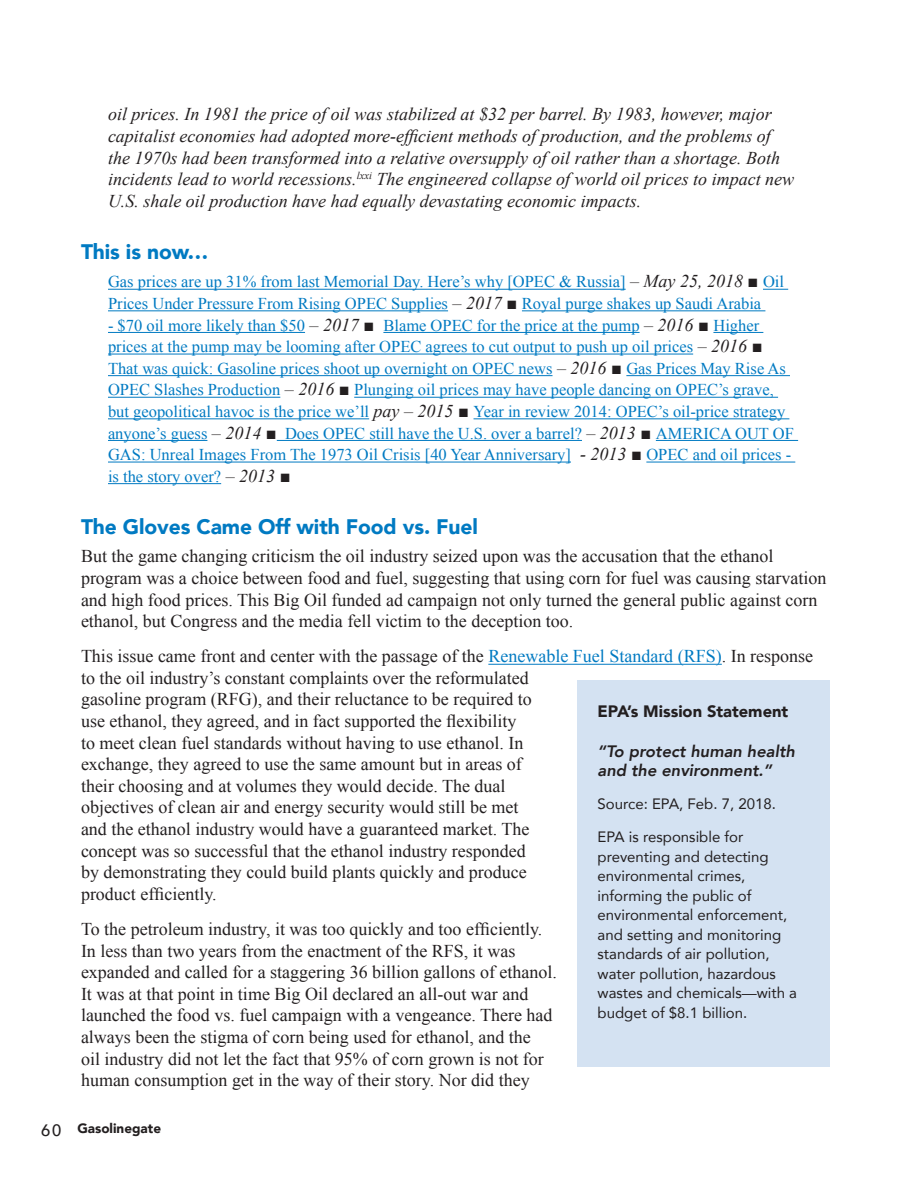
<style>
.page{position:relative;width:918px;height:1188px;background:#fff}
.page>*{position:absolute;margin:0;border:0;box-sizing:border-box;transform-origin:0 0}
.t1{font:900 21px "Avenir";letter-spacing:-.005em;color:#007ac2}
.body_text{font:18px/21.6px "Times New Roman";color:#231f20}
.quote{font:italic 18px/21.6px "Times New Roman";color:#231f20}
.quote-2{font:16.5px/21.6px "Times New Roman";color:#007ac2}
.t2{font:italic 800 16.5px/19.5px "Avenir";color:#231f20}
.t3{font:900 16.5px "Avenir";color:#231f20}
.t4{font:15px/19.5px "Avenir";color:#231f20}
.t5{font:900 13.5px "Avenir";color:#231f20}
.s1{font-style:italic;font-size:18px;color:#231f20}
.s2{color:#007ac2}
.s3{font-weight:500;font-size:16.5px}
</style>
<div class="page">
<hr style="left:108px;top:289px;width:518px;height:1px;background:#007ac2">
<svg style="left:763px;top:289px;width:25px;height:1px"></svg>
<hr style="left:108px;top:310px;width:340px;height:1px;background:#007ac2">
<hr style="left:522px;top:310px;width:243px;height:1px;background:#007ac2">
<hr style="left:108px;top:332px;width:197px;height:1px;background:#007ac2">
<hr style="left:383px;top:332px;width:257px;height:1px;background:#007ac2">
<hr style="left:713px;top:332px;width:50px;height:1px;background:#007ac2">
<hr style="left:108px;top:354px;width:585px;height:1px;background:#007ac2">
<hr style="left:108px;top:375px;width:445px;height:1px;background:#007ac2">
<hr style="left:626px;top:375px;width:164px;height:1px;background:#007ac2">
<hr style="left:108px;top:397px;width:172px;height:1px;background:#007ac2">
<hr style="left:354px;top:397px;width:424px;height:1px;background:#007ac2">
<hr style="left:108px;top:418px;width:261px;height:1px;background:#007ac2">
<hr style="left:474px;top:418px;width:315px;height:1px;background:#007ac2">
<hr style="left:108px;top:440px;width:99px;height:1px;background:#007ac2">
<hr style="left:277px;top:440px;width:305px;height:1px;background:#007ac2">
<hr style="left:656px;top:440px;width:142px;height:1px;background:#007ac2">
<hr style="left:108px;top:462px;width:463px;height:1px;background:#007ac2">
<hr style="left:646px;top:462px;width:149px;height:1px;background:#007ac2">
<hr style="left:108px;top:483px;width:113px;height:1px;background:#007ac2">
<hr style="left:488px;top:664px;width:234px;height:1px;background:#007ac2">
<div style="left:577px;top:680px;width:253px;height:386px;background:#d4e2f2"></div>
<p class="quote" style="left:108px;top:103px;width:688px">oil prices. In 1981 the price of oil was stabilized at $32 per barrel. By 1983, however, major capitalist economies had adopted more-efficient methods of production, and the problems of the 1970s had been transformed into a relative oversupply of oil rather than a shortage. Both incidents lead to world recessions.<sup>lxxi</sup> The engineered collapse of world oil prices to impact new U.S. shale oil production have had equally devastating economic impacts.</p>
<h2 class="t1" style="left:81px;top:234px;width:129px">This is now…</h2>
<p class="quote-2" style="left:108px;top:271px;width:678px">Gas prices are up 31% from last Memorial Day. Here’s why [OPEC &amp; Russia] <span class="s1">– May 25, 2018 ■</span> Oil<br>Prices Under Pressure From Rising OPEC Supplies <span class="s1">– 2017 ■</span> Royal purge shakes up Saudi Arabia</p>
<p class="quote-2" style="left:108px;top:314px;width:687px">- $70 oil more likely than $50 <span class="s1">– 2017 ■</span> Blame OPEC for the price at the pump <span class="s1">– 2016 ■</span> Higher prices at the pump may be looming after OPEC agrees to cut output to push up oil prices <span class="s1">– 2016 ■ </span>That was quick: Gasoline prices shoot up overnight on OPEC news <span class="s1">– 2016 ■</span> Gas Prices May Rise As OPEC Slashes Production <span class="s1">– 2016 ■</span> Plunging oil prices may have people dancing on OPEC’s grave, but geopolitical havoc is the price we’ll <span class="s1">pay – 2015 ■</span> Year in review 2014: OPEC’s oil-price strategy anyone’s guess <span class="s1">– 2014 ■</span> Does OPEC still have the U.S. over a barrel? <span class="s1">– 2013 ■</span> AMERICA OUT OF GAS: Unreal Images From The 1973 Oil Crisis [40 Year Anniversary] <span class="s1">- 2013 ■</span> OPEC and oil prices - is the story over? <span class="s1">– 2013 ■</span></p>
<h2 class="t1" style="left:81px;top:509px;width:398px">The Gloves Came Off with Food vs. Fuel</h2>
<p class="body_text" style="left:81px;top:545px;width:747px">But the game changing criticism the oil industry seized upon was the accusation that the ethanol program was a choice between food and fuel, suggesting that using corn for fuel was causing starvation and high food prices. This Big Oil funded ad campaign not only turned the general public against corn ethanol, but Congress and the media fell victim to the deception too.</p>
<p class="body_text" style="left:81px;top:645px;width:734px">This issue came front and center with the passage of the <span class="s2">Renewable Fuel Standard (RFS)</span>. In response to the oil industry’s constant complaints over the reformulated<br>gasoline program (RFG), and their reluctance to be required to<br>use ethanol, they agreed, and in fact supported the flexibility<br>to meet clean fuel standards without having to use ethanol. In<br>exchange, they agreed to use the same amount but in areas of<br>their choosing and at volumes they would decide. The dual<br>objectives of clean air and energy security would still be met<br>and the ethanol industry would have a guaranteed market. The<br>concept was so successful that the ethanol industry responded<br>by demonstrating they could build plants quickly and produce<br>product efficiently.</p>
<p class="body_text" style="left:81px;top:918px;width:478px">To the petroleum industry, it was too quickly and too efficiently.<br>In less than two years from the enactment of the RFS, it was expanded and called for a staggering 36 billion gallons of ethanol.<br>It was at that point in time Big Oil declared an all-out war and launched the food vs. fuel campaign with a vengeance. There had always been the stigma of corn being used for ethanol, and the<br>oil industry did not let the fact that 95% of corn grown is not for human consumption get in the way of their story. Nor did they</p>
<p class="t3" style="left:598px;top:697px;width:192px">EPA’s Mission Statement</p>
<p class="t2" style="left:598px;top:742px;width:199px">“To protect human health and the environment.”</p>
<p class="t4" style="left:598px;top:794px;width:178px">Source: EPA, Feb. 7, 2018.</p>
<p class="t4" style="left:598px;top:827px;width:201px">EPA is responsible for preventing and detecting environmental crimes, informing the public of environmental enforcement, and setting and monitoring standards of air pollution, water pollution, hazardous wastes and chemicals—with a budget of $8. 1 billion.</p>
<p class="t5" style="left:41px;top:1117px;width:121px"><span class="s3">60</span> Gasolinegate</p>
</div>
